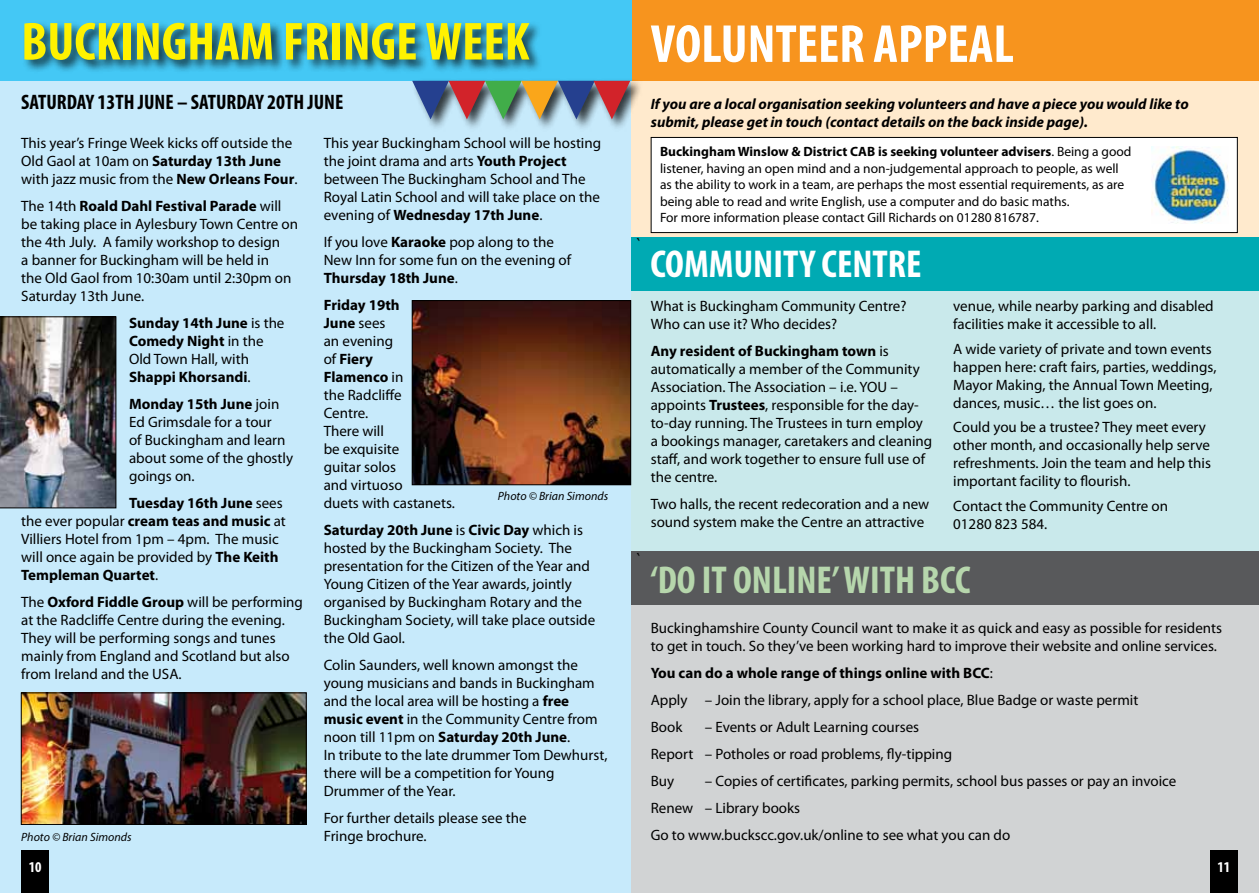
<style>
.page{position:relative;width:1259px;height:893px;background:#fff}
.page>*{position:absolute;margin:0;border:0;box-sizing:border-box;transform-origin:0 0}
.t1{font:700 condensed 54px "Myriad Pro";color:#fff200}
.t2{font:700 condensed 54px "Myriad Pro";color:#fff}
.t3{font:700 condensed 39px "Myriad Pro";color:#b6d6ac}
.t4{font:700 condensed 39px "Myriad Pro";color:#fff}
.t5{font:700 condensed 21px "Myriad Pro";color:#000}
.t6{font:18px "Minion Pro";color:#000}
.t7{font:15px/18px "Myriad Pro";color:#000}
.t8{font:italic 700 15px/18px "Myriad Pro";color:#000}
.t9{font:700 15px/18px "Myriad Pro";color:#000}
.t10{font:700 condensed 15px "Myriad Pro";color:#fff}
.t11{font:13.5px/16.5px "Myriad Pro";color:#000}
.t12{font:italic 12px "Myriad Pro";color:#000}
.s1{font-weight:700}
.s2{font-weight:400}
</style>
<div class="page">
<div style="left:631px;top:282px;width:628px;height:270px;background:#c9e9eb"></div>
<div style="left:631px;top:77px;width:628px;height:195px;background:#ffeacd"></div>
<div style="left:0;top:67px;width:630px;height:826px;background:#c7eafb"></div>
<div style="left:631px;top:0;width:628px;height:81px;background:#f7941e"></div>
<div style="left:21px;top:850px;width:28px;height:43px;background:#000"></div>
<div style="left:0;top:0;width:631px;height:81px;background:#44c8f5"></div>
<div style="left:22px;top:21px;width:520px;height:53px;background:#000;opacity:.75"></div>
<div style="left:651px;top:137px;width:586px;height:96px;background:#fff"></div>
<div style="left:651px;top:137px;width:586px;height:96px;border:1px solid #000"></div>
<div style="left:631px;top:237px;width:628px;height:53px;background:#00aab3"></div>
<div style="left:411px;top:79px;width:51px;height:53px;background:#000;opacity:.75"></div>
<div style="left:447px;top:79px;width:52px;height:53px;background:#000;opacity:.75"></div>
<div style="left:484px;top:79px;width:51px;height:53px;background:#000;opacity:.75"></div>
<div style="left:520px;top:79px;width:51px;height:53px;background:#000;opacity:.75"></div>
<div style="left:557px;top:79px;width:51px;height:53px;background:#000;opacity:.75"></div>
<div style="left:592px;top:79px;width:51px;height:53px;background:#000;opacity:.75"></div>
<svg style="left:412px;top:81px;width:218px;height:38px"></svg>
<img style="left:0;top:316px;width:116px;height:192px">
<img style="left:23px;top:694px;width:282px;height:129px">
<div style="left:21px;top:692px;width:286px;height:133px;border:1px solid #000"></div>
<img style="left:414px;top:302px;width:215px;height:181px">
<div style="left:412px;top:300px;width:219px;height:185px;border:1px solid #000"></div>
<img style="left:1151px;top:146px;width:77px;height:78px">
<div style="left:631px;top:587px;width:628px;height:306px;background:#d1d3d4"></div>
<div style="left:631px;top:552px;width:628px;height:53px;background:#58595b"></div>
<div style="left:1210px;top:850px;width:27px;height:43px;background:#000"></div>
<h1 class="t1" style="left:21px;top:8px;width:510px">BUCKINGHAM FRINGE WEEK</h1>
<h3 class="t5" style="left:21px;top:89px;width:323px">SATURDAY 13TH JUNE – SATURDAY 20TH JUNE</h3>
<p class="t7" style="left:21px;top:134px;width:278px">This year’s Fringe Week kicks off outside the<br>Old Gaol at 10am on <span class="s1">Saturday 13th June </span>with jazz music from the <span class="s1">New Orleans Four</span>.</p>
<p class="t7" style="left:21px;top:197px;width:278px">The 14th <span class="s1">Roald Dahl Festival Parade</span> will be taking place in Aylesbury Town Centre on the 4th July. A family workshop to design<br>a banner for Buckingham will be held in<br>the Old Gaol from 10:30am until 2:30pm on Saturday 13th June.</p>
<p class="t9" style="left:129px;top:314px;width:157px">Sunday 14th June <span class="s2">is the<br></span>Comedy Night <span class="s2">in the<br>Old Town Hall, with<br></span>Shappi Khorsandi<span class="s2">.</span></p>
<p class="t7" style="left:129px;top:395px;width:166px"><span class="s1">Monday 15th June</span> join<br>Ed Grimsdale for a tour<br>of Buckingham and learn about some of the ghostly goings on.</p>
<p class="t7" style="left:21px;top:494px;width:266px;text-indent:108px"><span class="s1">Tuesday 16th June</span> sees the ever popular <span class="s1">cream teas and music</span> at<br>Villiers Hotel from 1pm – 4pm. The music will once again be provided by <span class="s1">The Keith<br>Templeman Quartet</span>.</p>
<p class="t7" style="left:21px;top:593px;width:283px">The <span class="s1">Oxford Fiddle Group</span> will be performing at the Radcliffe Centre during the evening.<br>They will be performing songs and tunes mainly from England and Scotland but also from Ireland and the USA.</p>
<p class="t12" style="left:21px;top:829px;width:112px">Photo © Brian Simonds</p>
<p class="t10" style="left:29px;top:857px;width:14px">10</p>
<p class="t7" style="left:324px;top:134px;width:279px">This year Buckingham School will be hosting the joint drama and arts <span class="s1">Youth Project </span>between The Buckingham School and The Royal Latin School and will take place on the evening of <span class="s1">Wednesday 17th June</span>.</p>
<p class="t7" style="left:324px;top:233px;width:249px">If you love <span class="s1">Karaoke</span> pop along to the<br>New Inn for some fun on the evening of<br><span class="s1">Thursday 18th June</span>.</p>
<p class="t7" style="left:324px;top:296px;width:133px"><span class="s1">Friday 19th<br>June</span> sees<br>an evening<br>of <span class="s1">Fiery<br>Flamenco</span> in<br>the Radcliffe<br>Centre.<br>There will<br>be exquisite<br>guitar solos<br>and virtuoso<br>duets with castanets.</p>
<p class="t7" style="left:324px;top:521px;width:273px"><span class="s1">Saturday 20th June</span> is <span class="s1">Civic Day</span> which is hosted by the Buckingham Society. The presentation for the Citizen of the Year and Young Citizen of the Year awards, jointly organised by Buckingham Rotary and the Buckingham Society, will take place outside the Old Gaol.</p>
<p class="t7" style="left:324px;top:656px;width:285px">Colin Saunders, well known amongst the young musicians and bands in Buckingham and the local area will be hosting a <span class="s1">free music event</span> in the Community Centre from noon till 11pm on <span class="s1">Saturday 20th June</span>.<br>In tribute to the late drummer Tom Dewhurst, there will be a competition for Young Drummer of the Year.</p>
<p class="t7" style="left:324px;top:809px;width:204px">For further details please see the<br>Fringe brochure.</p>
<p class="t12" style="left:498px;top:488px;width:112px">Photo © Brian Simonds</p>
<h1 class="t2" style="left:651px;top:10px;width:365px">VOLUNTEER APPEAL</h1>
<p class="t6" style="left:635px;top:232px;width:9px">`</p>
<p class="t6" style="left:635px;top:547px;width:9px">`</p>
<p class="t8" style="left:651px;top:95px;width:539px">If you are a local organisation seeking volunteers and have a piece you would like to submit, please get in touch (contact details on the back inside page).</p>
<p class="t11" style="left:660px;top:143px;width:473px"><span class="s1">Buckingham Winslow &amp; District CAB is seeking volunteer advisers</span>. Being a good listener, having an open mind and a non-judgemental approach to people, as well as the ability to work in a team, are perhaps the most essential requirements, as are being able to read and write English, use a computer and do basic maths.<br>For more information please contact Gill Richards on 01280 816787.</p>
<h2 class="t4" style="left:650px;top:240px;width:273px">COMMUNITY CENTRE</h2>
<p class="t7" style="left:651px;top:297px;width:257px">What is Buckingham Community Centre?<br>Who can use it? Who decides?</p>
<p class="t7" style="left:651px;top:342px;width:283px"><span class="s1">Any resident of Buckingham town</span> is automatically a member of the Community Association. The Association – i.e. YOU – appoints <span class="s1">Trustees</span>, responsible for the day&shy;to-day running. The Trustees in turn employ a bookings manager, caretakers and cleaning staff, and work together to ensure full use of the centre.</p>
<p class="t7" style="left:651px;top:495px;width:280px">Two halls, the recent redecoration and a new sound system make the Centre an attractive</p>
<p class="t7" style="left:953px;top:297px;width:262px">venue, while nearby parking and disabled facilities make it accessible to all.</p>
<p class="t7" style="left:953px;top:340px;width:265px">A wide variety of private and town events happen here: craft fairs, parties, weddings, Mayor Making, the Annual Town Meeting, dances, music… the list goes on.</p>
<p class="t7" style="left:953px;top:418px;width:259px">Could you be a trustee? They meet every other month, and occasionally help serve refreshments. Join the team and help this important facility to flourish.</p>
<p class="t7" style="left:953px;top:496px;width:216px">Contact the Community Centre on<br>01280 823 584.</p>
<h2 class="t3" style="left:650px;top:556px;width:322px">‘DO IT ONLINE’ WITH BCC</h2>
<p class="t7" style="left:651px;top:618px;width:573px">Buckinghamshire County Council want to make it as quick and easy as possible for residents to get in touch. So they’ve been working hard to improve their website and online services.</p>
<p class="t7" style="left:651px;top:659px;width:489px;line-height:27px"><span class="s1">You can do a whole range of things online with BCC</span>:<br>Apply – Join the library, apply for a school place, Blue Badge or waste permit<br>Book</p>
<p class="t7" style="left:651px;top:713px;width:303px;line-height:27px;text-indent:54px">– Events or Adult Learning courses<br>Report – Potholes or road problems, fly-tipping<br>Buy</p>
<p class="t7" style="left:651px;top:767px;width:527px;line-height:27px;text-indent:54px">– Copies of certificates, parking permits, school bus passes or pay an invoice<br>Renew – Library books<br>Go to www.buckscc.gov.uk/online to see what you can do</p>
<p class="t10" style="left:1217px;top:857px;width:14px">11</p>
</div>
